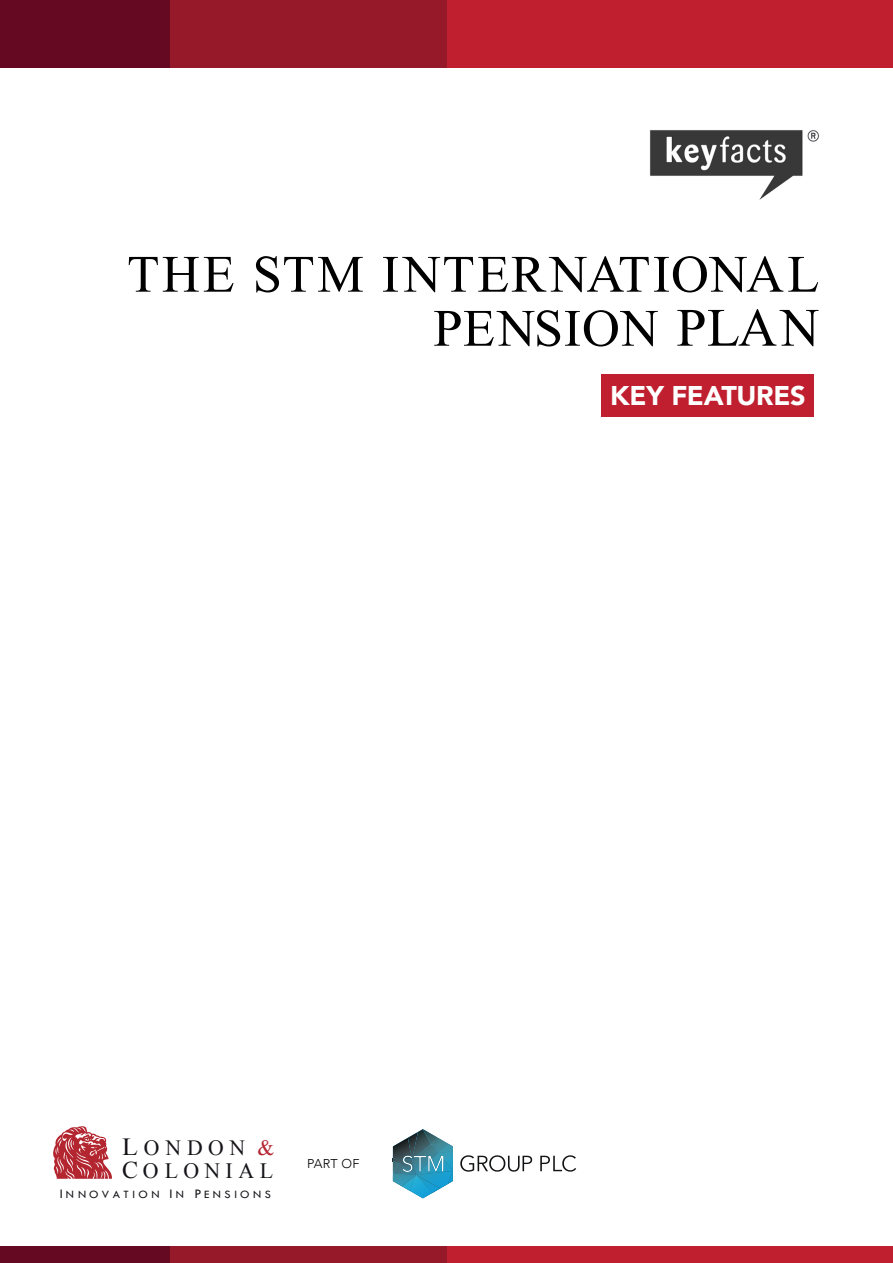
<style>
.page{position:relative;width:893px;height:1263px;background:#fff}
.page>*{position:absolute;margin:0;border:0;box-sizing:border-box;transform-origin:0 0}
.t1{font:52.5px/54px "Times New Roman";letter-spacing:.025em;color:#000;text-align:right}
.t2{font:900 27px "Avenir";letter-spacing:-.015em;color:#fff}
.t3{font:21.9px "Times New Roman";letter-spacing:.245em;color:#171419}
.t4{font:21.75px "Times New Roman";letter-spacing:.265em;color:#171419}
.t5{font:300 12.75px "Avenir";letter-spacing:.015em;color:#000001}
.t6{font:11.7px "Tw Cen";letter-spacing:.285em;color:#171419;scale:1.05 1}
.s1{font-size:54px}
.s2{font-size:24.6px}
.s3{color:#b52532}
.s4{font-size:24px}
.s5{font-size:13.5px}
</style>
<div class="page">
<div style="left:446px;top:0;width:447px;height:68px;background:#bf1f2e"></div>
<div style="left:0;top:0;width:446px;height:68px;background:#96192a"></div>
<div style="left:0;top:0;width:170px;height:68px;background:#650822"></div>
<div style="left:446px;top:1246px;width:447px;height:17px;background:#bf1f2e"></div>
<div style="left:170px;top:1246px;width:276px;height:17px;background:#96192a"></div>
<div style="left:0;top:1246px;width:170px;height:17px;background:#650822"></div>
<svg style="left:53px;top:1126px;width:59px;height:53px"></svg>
<svg style="left:393px;top:1129px;width:60px;height:69px"></svg>
<svg style="left:540px;top:1155px;width:36px;height:17px"></svg>
<svg style="left:460px;top:1155px;width:72px;height:17px"></svg>
<img style="left:650px;top:130px;width:169px;height:70px">
<div style="left:602px;top:374px;width:212px;height:43px;background:#bf1f2e"></div>
<p class="t1" style="left:127px;top:246px;width:694px">THE STM INTERNATIONAL<br>PENSION <span class="s1">PLAN</span></p>
<p class="t2" style="left:610px;top:372px;width:197px">KEY FEATURES</p>
<p class="t4" style="left:122px;top:1133px;width:154px"><span class="s2">L</span>ONDON <span class="s3">&amp;</span></p>
<p class="t3" style="left:122px;top:1156px;width:152px"><span class="s4">C</span>OLONIAL</p>
<p class="t6" style="left:60px;top:1187px;width:203px"><span class="s5">I</span>NNOVATION <span class="s5">I</span>N <span class="s5">P</span>ENSIONS</p>
<p class="t5" style="left:307px;top:1156px;width:54px">PART OF</p>
</div>
